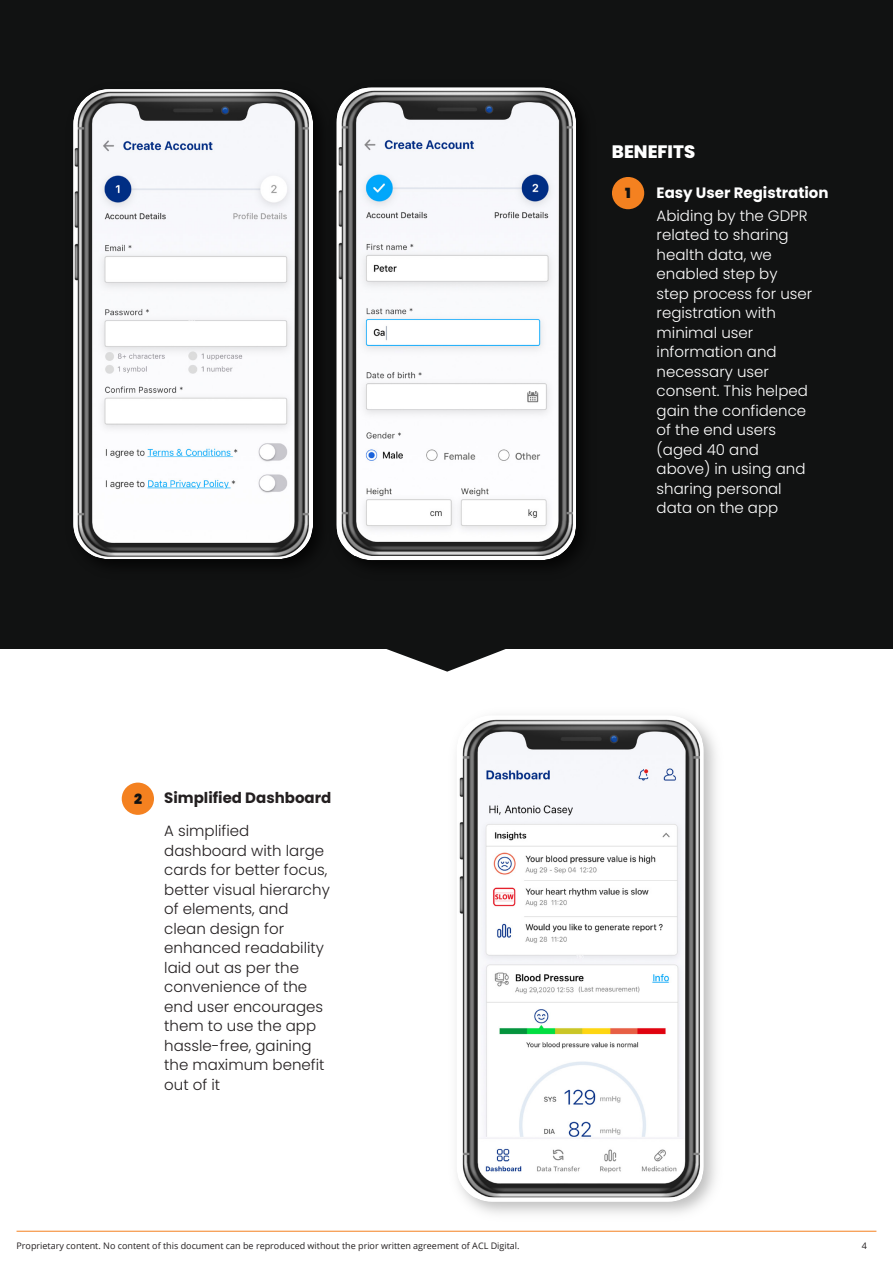
<style>
.page{position:relative;width:893px;height:1263px;background:#fff}
.page>*{position:absolute;margin:0;border:0;box-sizing:border-box;transform-origin:0 0}
.t1{font:800 18px "Poppins";color:#fff}
.t2{font:300 15px/19.5px "Poppins";color:#fff}
.t3{font:300 15px/19.5px "Poppins";color:#231f20}
.t4{font:700 15px "Poppins";color:#fff}
.t5{font:700 15px "Poppins";color:#231f20}
.t6{font:900 14.1px "Poppins";color:#111212}
.t7{font:9px "Open Sans";color:#231f20}
</style>
<div class="page">
<div style="left:0;top:0;width:893px;height:648px;background:#111212"></div>
<svg style="left:374px;top:648px;width:144px;height:24px"></svg>
<hr style="left:17px;top:1231px;width:859px;height:1px;background:#f48120">
<svg style="left:456px;top:715px;width:248px;height:487px"></svg>
<img style="left:458px;top:718px;width:244px;height:479px">
<img style="left:337px;top:88px;width:238px;height:468px">
<div style="left:122px;top:782px;width:32px;height:33px;background:#f48120;border-radius:50%"></div>
<div style="left:612px;top:177px;width:32px;height:32px;background:#f48120;border-radius:50%"></div>
<img style="left:104px;top:117px;width:233px;height:445px">
<img style="left:73px;top:89px;width:238px;height:468px">
<div style="left:104px;top:505px;width:184px;height:25px;background:#fdfdff"></div>
<p class="t6" style="left:134px;top:791px;width:9px">2</p>
<p class="t5" style="left:164px;top:789px;width:169px">Simplified Dashboard</p>
<p class="t3" style="left:164px;top:821px;width:167px">A simplified dashboard with large cards for better focus, better visual hierarchy of elements, and clean design for enhanced readability laid out as per the convenience of the end user encourages them to use the app hassle-free, gaining the maximum benefit out of it</p>
<p class="t1" style="left:612px;top:141px;width:85px">BENEFITS</p>
<p class="t4" style="left:657px;top:184px;width:173px">Easy User Registration</p>
<p class="t2" style="left:657px;top:206px;width:157px">Abiding by the GDPR related to sharing health data, we enabled step by step process for user registration with minimal user information and necessary user consent. This helped gain the confidence of the end users (aged 40 and above) in using and sharing personal data on the app</p>
<p class="t6" style="left:625px;top:185px;width:7px">1</p>
<p class="t7" style="left:17px;top:1239px;width:505px">Proprietary content. No content of this document can be reproduced without the prior written agreement of ACL Digital.</p>
<p class="t7" style="left:862px;top:1239px;width:7px">4</p>
</div>
